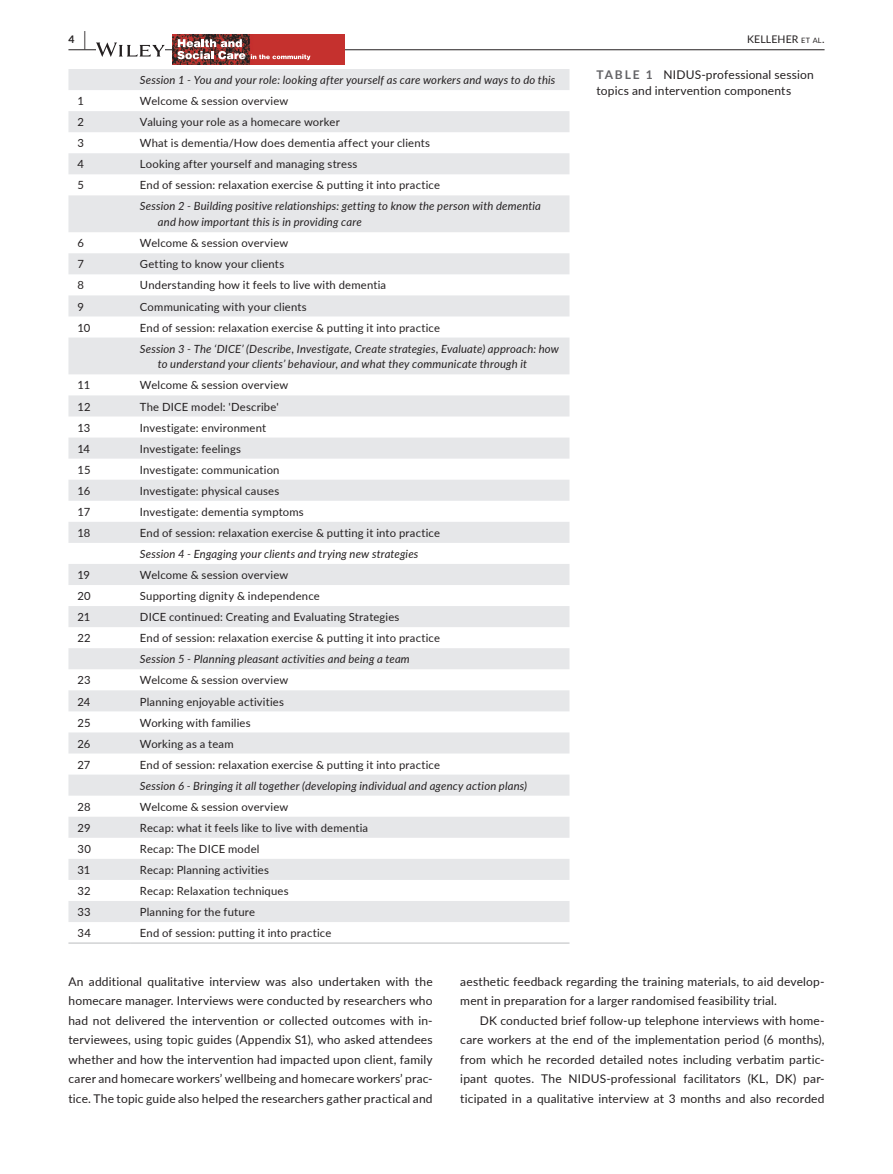
<style>
.page{position:relative;width:893px;height:1174px;background:#fff}
.page>*{position:absolute;margin:0;border:0;box-sizing:border-box;transform-origin:0 0}
.t1{font:12px/19.5px "Lato";letter-spacing:.015em;color:#231f20;text-align:justify}
.t2{font:11.25px "Lato";letter-spacing:.015em;color:#231f20}
.t3{font:italic 11.25px/15.8px "Lato";letter-spacing:.015em;color:#231f20}
.t4{font:10.5px "Lato";letter-spacing:.015em;color:#231f20}
.t5{font:700 10.5px "Lato";color:#231f20}
.s1{font-size:19.5px}
.s2{font-size:7.35px}
.s3{font-weight:700;color:#636366}
</style>
<div class="page">
<hr style="left:68px;top:49px;width:756px;height:1px;background:#231f20">
<svg style="left:96px;top:42px;width:69px;height:15px"></svg>
<img style="left:172px;top:35px;width:173px;height:30px">
<svg style="left:177px;top:39px;width:133px;height:21px;background:#b3615f"></svg>
<svg style="left:68px;top:69px;width:501px;height:853px;fill:#e6e7e9"></svg>
<hr style="left:68px;top:942px;width:63px;height:1px;background:#d1d2d4">
<hr style="left:131px;top:942px;width:438px;height:1px;background:#d1d2d4">
<p class="t5" style="left:68px;top:31px;width:19px">4 <span class="s1">|</span></p>
<p class="t4" style="left:747px;top:31px;width:79px">KELLEHER <span class="s2">et al</span>.</p>
<p class="t3" style="left:140px;top:72px;width:417px">Session 1 - You and your role: looking after yourself as care workers and ways to do this</p>
<p class="t2" style="left:77px;top:93px;width:8px">1</p>
<p class="t2" style="left:140px;top:93px;width:150px">Welcome &amp; session overview</p>
<p class="t2" style="left:77px;top:114px;width:8px">2</p>
<p class="t2" style="left:140px;top:114px;width:201px">Valuing your role as a homecare worker</p>
<p class="t2" style="left:77px;top:135px;width:8px">3</p>
<p class="t2" style="left:140px;top:135px;width:292px">What is dementia/How does dementia affect your clients</p>
<p class="t2" style="left:77px;top:156px;width:8px">4</p>
<p class="t2" style="left:140px;top:156px;width:219px">Looking after yourself and managing stress</p>
<p class="t2" style="left:77px;top:177px;width:8px">5</p>
<p class="t2" style="left:140px;top:177px;width:302px">End of session: relaxation exercise &amp; putting it into practice</p>
<p class="t3" style="left:158px;top:198px;width:384px;text-indent:-18px">Session 2 - Building positive relationships: getting to know the person with dementia and how important this is in providing care</p>
<p class="t2" style="left:77px;top:235px;width:8px">6</p>
<p class="t2" style="left:140px;top:235px;width:150px">Welcome &amp; session overview</p>
<p class="t2" style="left:77px;top:256px;width:8px">7</p>
<p class="t2" style="left:140px;top:256px;width:146px">Getting to know your clients</p>
<p class="t2" style="left:77px;top:277px;width:8px">8</p>
<p class="t2" style="left:140px;top:277px;width:248px">Understanding how it feels to live with dementia</p>
<p class="t2" style="left:77px;top:298px;width:8px">9</p>
<p class="t2" style="left:140px;top:298px;width:168px">Communicating with your clients</p>
<p class="t2" style="left:77px;top:319px;width:14px">10</p>
<p class="t2" style="left:140px;top:319px;width:302px">End of session: relaxation exercise &amp; putting it into practice</p>
<p class="t3" style="left:158px;top:340px;width:403px;text-indent:-18px">Session 3 - The ‘DICE’ (Describe, Investigate, Create strategies, Evaluate) approach: how to understand your clients’ behaviour, and what they communicate through it</p>
<p class="t2" style="left:77px;top:377px;width:14px">11</p>
<p class="t2" style="left:140px;top:377px;width:150px">Welcome &amp; session overview</p>
<p class="t2" style="left:77px;top:398px;width:15px">12</p>
<p class="t2" style="left:140px;top:398px;width:140px">The DICE model: 'Describe'</p>
<p class="t2" style="left:77px;top:419px;width:14px">13</p>
<p class="t2" style="left:140px;top:419px;width:128px">Investigate: environment</p>
<p class="t2" style="left:77px;top:440px;width:14px">14</p>
<p class="t2" style="left:140px;top:440px;width:103px">Investigate: feelings</p>
<p class="t2" style="left:77px;top:461px;width:15px">15</p>
<p class="t2" style="left:140px;top:461px;width:141px">Investigate: communication</p>
<p class="t2" style="left:77px;top:482px;width:14px">16</p>
<p class="t2" style="left:140px;top:482px;width:141px">Investigate: physical causes</p>
<p class="t2" style="left:77px;top:504px;width:14px">17</p>
<p class="t2" style="left:140px;top:504px;width:165px">Investigate: dementia symptoms</p>
<p class="t2" style="left:77px;top:525px;width:14px">18</p>
<p class="t2" style="left:140px;top:525px;width:302px">End of session: relaxation exercise &amp; putting it into practice</p>
<p class="t3" style="left:140px;top:545px;width:280px">Session 4 - Engaging your clients and trying new strategies</p>
<p class="t2" style="left:77px;top:567px;width:14px">19</p>
<p class="t2" style="left:140px;top:567px;width:150px">Welcome &amp; session overview</p>
<p class="t2" style="left:77px;top:588px;width:15px">20</p>
<p class="t2" style="left:140px;top:588px;width:181px">Supporting dignity &amp; independence</p>
<p class="t2" style="left:77px;top:609px;width:14px">21</p>
<p class="t2" style="left:140px;top:609px;width:261px">DICE continued: Creating and Evaluating Strategies</p>
<p class="t2" style="left:77px;top:630px;width:15px">22</p>
<p class="t2" style="left:140px;top:630px;width:302px">End of session: relaxation exercise &amp; putting it into practice</p>
<p class="t3" style="left:140px;top:651px;width:271px">Session 5 - Planning pleasant activities and being a team</p>
<p class="t2" style="left:77px;top:672px;width:15px">23</p>
<p class="t2" style="left:140px;top:672px;width:150px">Welcome &amp; session overview</p>
<p class="t2" style="left:77px;top:693px;width:14px">24</p>
<p class="t2" style="left:140px;top:693px;width:146px">Planning enjoyable activities</p>
<p class="t2" style="left:77px;top:714px;width:15px">25</p>
<p class="t2" style="left:140px;top:714px;width:112px">Working with families</p>
<p class="t2" style="left:77px;top:735px;width:14px">26</p>
<p class="t2" style="left:140px;top:735px;width:95px">Working as a team</p>
<p class="t2" style="left:77px;top:756px;width:14px">27</p>
<p class="t2" style="left:140px;top:756px;width:302px">End of session: relaxation exercise &amp; putting it into practice</p>
<p class="t3" style="left:140px;top:777px;width:389px">Session 6 - Bringing it all together (developing individual and agency action plans)</p>
<p class="t2" style="left:77px;top:798px;width:15px">28</p>
<p class="t2" style="left:140px;top:798px;width:150px">Welcome &amp; session overview</p>
<p class="t2" style="left:77px;top:819px;width:15px">29</p>
<p class="t2" style="left:140px;top:819px;width:230px">Recap: what it feels like to live with dementia</p>
<p class="t2" style="left:77px;top:841px;width:15px">30</p>
<p class="t2" style="left:140px;top:841px;width:121px">Recap: The DICE model</p>
<p class="t2" style="left:77px;top:862px;width:14px">31</p>
<p class="t2" style="left:140px;top:862px;width:131px">Recap: Planning activities</p>
<p class="t2" style="left:77px;top:883px;width:15px">32</p>
<p class="t2" style="left:140px;top:883px;width:150px">Recap: Relaxation techniques</p>
<p class="t2" style="left:77px;top:904px;width:15px">33</p>
<p class="t2" style="left:140px;top:904px;width:117px">Planning for the future</p>
<p class="t2" style="left:77px;top:925px;width:15px">34</p>
<p class="t2" style="left:140px;top:925px;width:193px">End of session: putting it into practice</p>
<p class="t1" style="left:596px;top:66px;width:219px;line-height:16.5px"><span class="s3">TABLE 1</span> NIDUS-professional session topics and intervention components</p>
<p class="t1" style="left:68px;top:971px;width:366px">An additional qualitative interview was also undertaken with the homecare manager. Interviews were conducted by researchers who had not delivered the intervention or collected outcomes with in&shy;terviewees, using topic guides (Appendix S1), who asked attendees whether and how the intervention had impacted upon client, family carer and homecare workers’ wellbeing and homecare workers’ prac&shy;tice. The topic guide also helped the researchers gather practical and</p>
<p class="t1" style="left:460px;top:971px;width:366px">aesthetic feedback regarding the training materials, to aid develop&shy;ment in preparation for a larger randomised feasibility trial.</p>
<p class="t1" style="left:460px;top:1010px;width:366px;text-indent:20px">DK conducted brief follow-up telephone interviews with home&shy;care workers at the end of the implementation period (6 months), from which he recorded detailed notes including verbatim partic&shy;ipant quotes. The NIDUS-professional facilitators (KL, DK) par&shy;ticipated in a qualitative interview at 3 months and also recorded</p>
</div>
